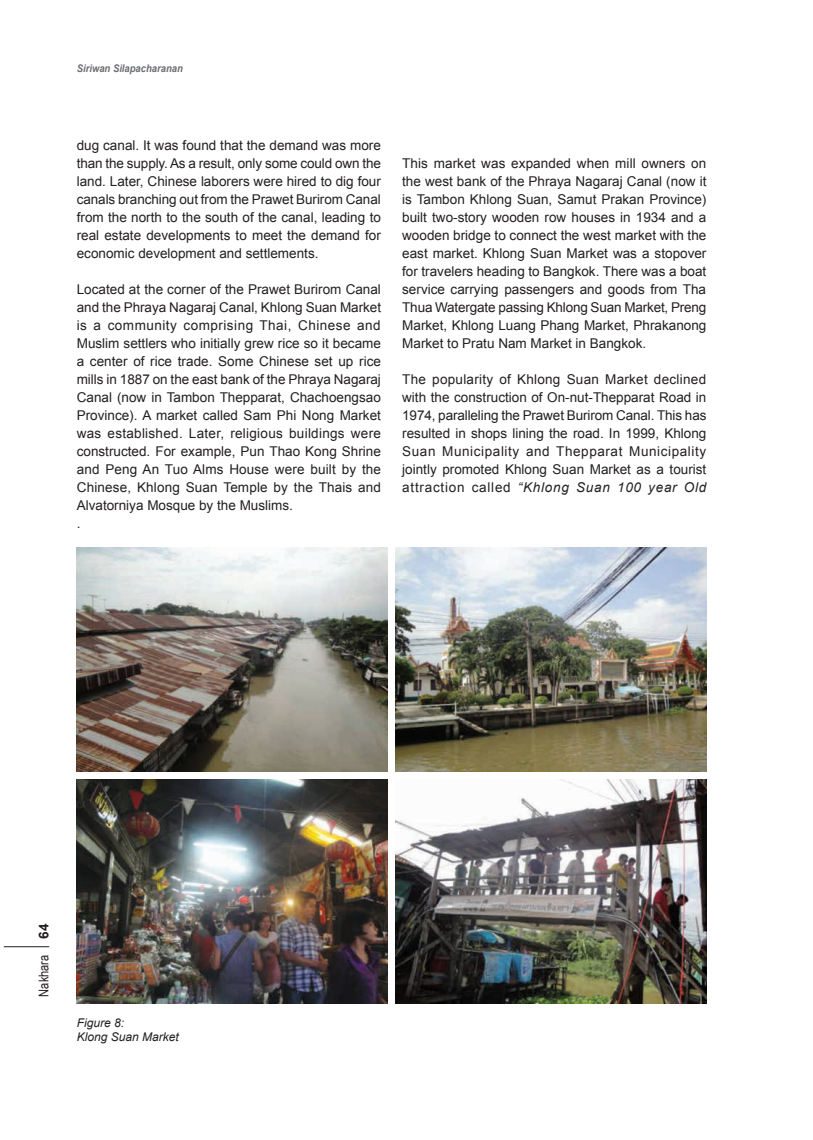
<style>
.page{position:relative;width:813px;height:1140px;background:#fff}
.page>*{position:absolute;margin:0;border:0;box-sizing:border-box;transform-origin:0 0}
.t1{font:13.5px/18px "Arial";color:#231f20;text-align:justify}
.t2{font:13.5px "Arial Narrow";color:#231f20}
.t3{font:italic 12px/14.4px "Arial";color:#231f20}
.t4{font:italic 700 10.5px "Arial";color:#6c6d70;scale:.9 1}
.s1{font-style:italic}
.s2{font-family:"Arial";font-weight:700}
</style>
<div class="page">
<hr style="left:4px;top:946px;width:45px;height:1px;background:#231f20">
<img style="left:77px;top:547px;width:310px;height:224px">
<img style="left:396px;top:548px;width:310px;height:224px">
<img style="left:77px;top:780px;width:310px;height:223px">
<img style="left:396px;top:780px;width:310px;height:223px">
<p class="t4" style="left:77px;top:61px;width:119px">Siriwan Silapacharanan</p>
<p class="t1" style="left:77px;top:137px;width:306px">dug canal. It was found that the demand was more than the supply. As a result, only some could own the land. Later, Chinese laborers were hired to dig four canals branching out from the Prawet Burirom Canal from the north to the south of the canal, leading to real estate developments to meet the demand for economic development and settlements.</p>
<p class="t1" style="left:77px;top:281px;width:306px;text-align:left">Located at the corner of the Prawet Burirom Canal and the Phraya Nagaraj Canal, Khlong Suan Market is a community comprising Thai, Chinese and Muslim settlers who initially grew rice so it became a center of rice trade. Some Chinese set up rice mills in 1887 on the east bank of the Phraya Nagaraj Canal (now in Tambon Thepparat, Chachoengsao Province). A market called Sam Phi Nong Market was established. Later, religious buildings were constructed. For example, Pun Thao Kong Shrine and Peng An Tuo Alms House were built by the Chinese, Khlong Suan Temple by the Thais and Alvatorniya Mosque by the Muslims.<br>.</p>
<p class="t1" style="left:402px;top:155px;width:306px">This market was expanded when mill owners on the west bank of the Phraya Nagaraj Canal (now it is Tambon Khlong Suan, Samut Prakan Province) built two-story wooden row houses in 1934 and a wooden bridge to connect the west market with the east market. Khlong Suan Market was a stopover for travelers heading to Bangkok. There was a boat service carrying passengers and goods from Tha Thua Watergate passing Khlong Suan Market, Preng Market, Khlong Luang Phang Market, Phrakanong Market to Pratu Nam Market in Bangkok.</p>
<p class="t1" style="left:402px;top:371px;width:306px">The popularity of Khlong Suan Market declined with the construction of On-nut-Thepparat Road in 1974, paralleling the Prawet Burirom Canal. This has resulted in shops lining the road. In 1999, Khlong Suan Municipality and Thepparat Municipality jointly promoted Khlong Suan Market as a tourist attraction called <span class="s1">“Khlong Suan 100 year Old</span></p>
<p class="t2" style="left:34px;top:996px;width:74px;rotate:-90deg">Nakhara <span class="s2">64</span></p>
<p class="t3" style="left:77px;top:1015px;width:104px">Figure 8:<br>Klong Suan Market</p>
</div>
